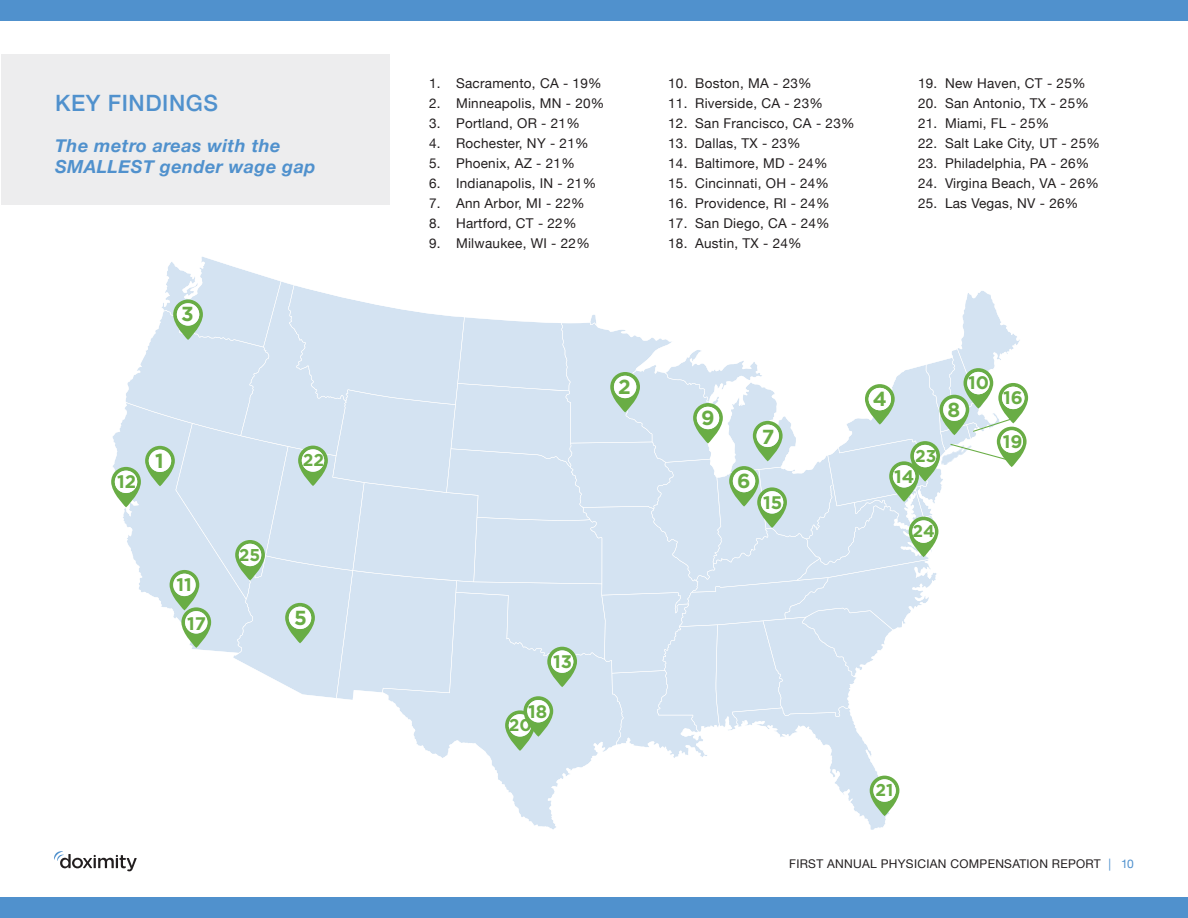
<style>
.page{position:relative;width:1188px;height:918px;background:#fff}
.page>*{position:absolute;margin:0;border:0;box-sizing:border-box;transform-origin:0 0}
.t1{font:500 22.5px "Helvetica Neue";letter-spacing:.025em;color:#5091cd}
.t2{font:700 20.25px "Gotham";color:#69ad45}
.t3{font:700 18.15px "Gotham";color:#69ad45}
.t4{font:italic 700 18px/21px "Helvetica Neue";letter-spacing:.025em;color:#5091cd}
.t5{font:700 17.1px "Gotham";color:#69ad45}
.t6{font:13.5px "Helvetica Neue";letter-spacing:.02em;color:#221e1f}
.t7{font:12px "Helvetica Neue";letter-spacing:.025em;color:#221e1f}
.s1{color:#5091cd}
</style>
<div class="page">
<svg style="left:54px;top:851px;width:83px;height:20px"></svg>
<div style="left:0;top:0;width:1188px;height:20px;background:#5091cd"></div>
<div style="left:0;top:898px;width:1188px;height:20px;background:#5091cd"></div>
<div style="left:1px;top:54px;width:389px;height:150px;background:#ededee"></div>
<svg style="left:111px;top:257px;width:917px;height:573px"></svg>
<div style="left:239px;top:544px;width:22px;height:22px;background:#fff;border-radius:50%"></div>
<h1 class="t1" style="left:55px;top:85px;width:164px">KEY FINDINGS</h1>
<h3 class="t4" style="left:55px;top:136px;width:262px">The metro areas with the<br>SMALLEST gender wage gap</h3>
<h2 class="t2" style="left:181px;top:302px;width:14px">3</h2>
<p class="t6" style="left:429px;top:73px;width:174px">1. Sacramento, CA - 19%</p>
<p class="t6" style="left:429px;top:93px;width:177px">2. Minneapolis, MN - 20%</p>
<p class="t6" style="left:429px;top:113px;width:152px">3. Portland, OR - 21%</p>
<p class="t6" style="left:429px;top:133px;width:161px">4. Rochester, NY - 21%</p>
<p class="t6" style="left:429px;top:153px;width:147px">5. Phoenix, AZ - 21%</p>
<p class="t6" style="left:429px;top:173px;width:169px">6. Indianapolis, IN - 21%</p>
<p class="t6" style="left:429px;top:193px;width:157px">7. Ann Arbor, MI - 22%</p>
<p class="t6" style="left:429px;top:213px;width:149px">8. Hartford, CT - 22%</p>
<p class="t6" style="left:429px;top:233px;width:162px">9. Milwaukee, WI - 22%</p>
<p class="t6" style="left:668px;top:73px;width:145px">10. Boston, MA - 23%</p>
<p class="t6" style="left:668px;top:93px;width:156px">11. Riverside, CA - 23%</p>
<p class="t6" style="left:668px;top:113px;width:188px">12. San Francisco, CA - 23%</p>
<p class="t6" style="left:668px;top:133px;width:134px">13. Dallas, TX - 23%</p>
<p class="t6" style="left:668px;top:153px;width:161px">14. Baltimore, MD - 24%</p>
<p class="t6" style="left:668px;top:173px;width:162px">15. Cincinnati, OH - 24%</p>
<p class="t6" style="left:668px;top:193px;width:163px">16. Providence, RI - 24%</p>
<p class="t6" style="left:668px;top:213px;width:163px">17. San Diego, CA - 24%</p>
<p class="t6" style="left:668px;top:233px;width:135px">18. Austin, TX - 24%</p>
<p class="t6" style="left:918px;top:73px;width:169px">19. New Haven, CT - 25%</p>
<p class="t6" style="left:918px;top:93px;width:172px">20. San Antonio, TX - 25%</p>
<p class="t6" style="left:918px;top:113px;width:133px">21. Miami, FL - 25%</p>
<p class="t6" style="left:918px;top:133px;width:183px">22. Salt Lake City, UT - 25%</p>
<p class="t6" style="left:918px;top:153px;width:173px">23. Philadelphia, PA - 26%</p>
<p class="t6" style="left:918px;top:173px;width:182px">24. Virgina Beach, VA - 26%</p>
<p class="t6" style="left:918px;top:193px;width:162px">25. Las Vegas, NV - 26%</p>
<h2 class="t2" style="left:618px;top:375px;width:14px">2</h2>
<h2 class="t2" style="left:701px;top:406px;width:15px">9</h2>
<h2 class="t2" style="left:873px;top:387px;width:15px">4</h2>
<h2 class="t2" style="left:948px;top:398px;width:14px">8</h2>
<h3 class="t3" style="left:968px;top:373px;width:22px">10</h3>
<h3 class="t3" style="left:1003px;top:387px;width:21px">16</h3>
<h3 class="t3" style="left:117px;top:471px;width:20px">12</h3>
<h2 class="t2" style="left:762px;top:425px;width:14px">7</h2>
<h2 class="t2" style="left:155px;top:449px;width:10px">1</h2>
<p class="t5" style="left:915px;top:446px;width:23px">23</p>
<p class="t5" style="left:303px;top:450px;width:23px">22</p>
<h3 class="t3" style="left:177px;top:574px;width:17px">11</h3>
<h3 class="t3" style="left:187px;top:613px;width:20px">17</h3>
<p class="t5" style="left:239px;top:545px;width:23px">25</p>
<h2 class="t2" style="left:294px;top:606px;width:14px">5</h2>
<h3 class="t3" style="left:553px;top:651px;width:20px">13</h3>
<h3 class="t3" style="left:528px;top:701px;width:21px">18</h3>
<p class="t5" style="left:509px;top:715px;width:25px">20</p>
<h2 class="t2" style="left:737px;top:469px;width:15px">6</h2>
<h3 class="t3" style="left:763px;top:492px;width:21px">15</h3>
<h3 class="t3" style="left:894px;top:466px;width:22px">14</h3>
<p class="t5" style="left:912px;top:521px;width:24px">24</p>
<p class="t5" style="left:876px;top:780px;width:19px">21</p>
<h3 class="t3" style="left:1003px;top:431px;width:21px">19</h3>
<p class="t7" style="left:789px;top:855px;width:346px">FIRST ANNUAL PHYSICIAN COMPENSATION REPORT <span class="s1">| 10</span></p>
</div>
